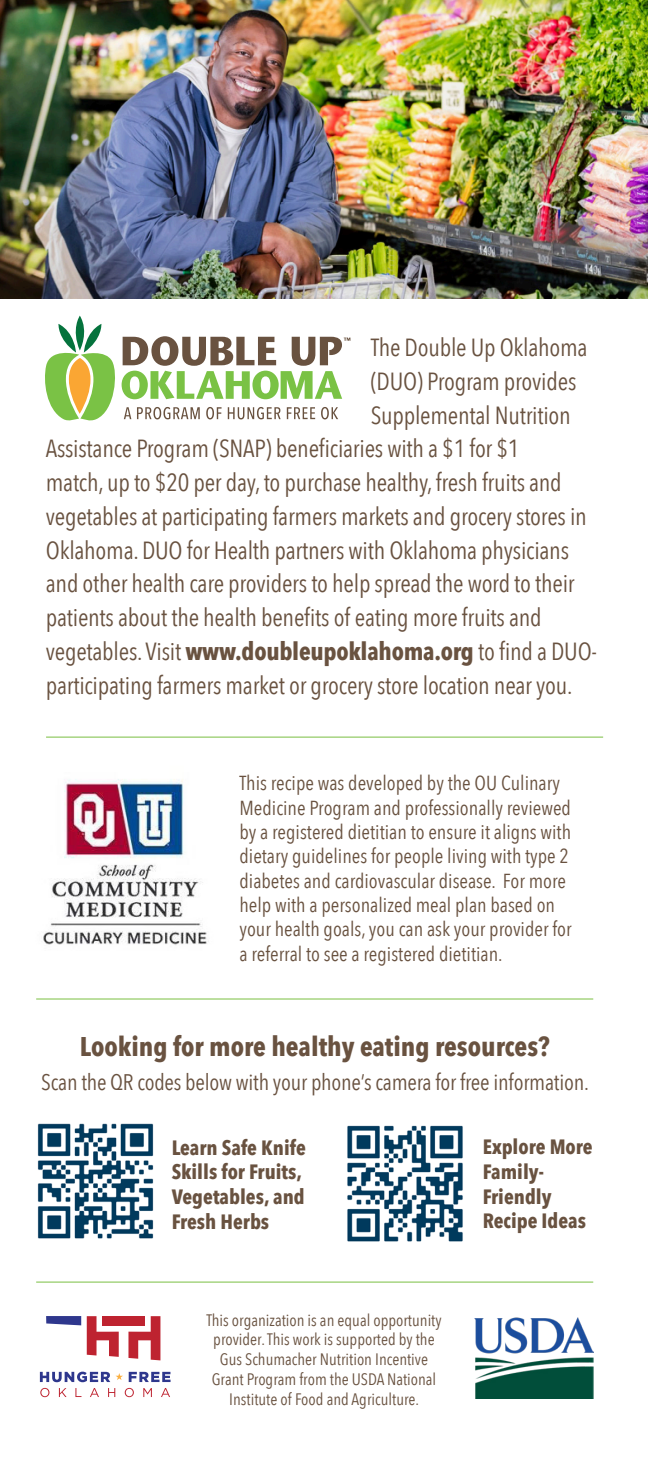
<style>
.page{position:relative;width:648px;height:1458px;background:#fff}
.page>*{position:absolute;margin:0;border:0;box-sizing:border-box;transform-origin:0 0}
.t1{font:700 27px "Avenir Next Condensed";color:#695240}
.t2{font:24.75px "Avenir Next Condensed";letter-spacing:-.01em;color:#695240}
.t3{font:22.5px "Avenir Next Condensed";letter-spacing:-.01em;color:#695240}
.t4{font:700 20.7px/24.8px "Avenir Next Condensed";color:#695240}
.t5{font:20.25px/24.3px "Avenir Next Condensed";color:#695240}
.t6{font:16.65px/19.8px "Avenir Next Condensed";color:#695240;text-align:center}
.s1{font-weight:700}
</style>
<div class="page">
<img style="left:43px;top:779px;width:166px;height:166px">
<img style="left:37px;top:1123px;width:117px;height:116px">
<img style="left:347px;top:1125px;width:116px;height:117px">
<svg style="left:45px;top:316px;width:305px;height:105px"></svg>
<hr style="left:36px;top:999px;width:557px;height:1px;background:#7abf42">
<hr style="left:36px;top:1282px;width:557px;height:1px;background:#7abf42">
<hr style="left:46px;top:737px;width:557px;height:1px;background:#7abf42">
<img style="left:475px;top:1317px;width:118px;height:81px">
<svg style="left:40px;top:1372px;width:70px;height:10px"></svg>
<svg style="left:129px;top:1372px;width:42px;height:10px"></svg>
<svg style="left:116px;top:1373px;width:7px;height:7px"></svg>
<svg style="left:87px;top:1316px;width:32px;height:41px"></svg>
<svg style="left:128px;top:1316px;width:32px;height:44px"></svg>
<div style="left:102px;top:1316px;width:43px;height:10px;background:#be2330"></div>
<svg style="left:46px;top:1316px;width:35px;height:9px"></svg>
<svg style="left:40px;top:1388px;width:9px;height:9px"></svg>
<svg style="left:59px;top:1388px;width:8px;height:9px"></svg>
<svg style="left:75px;top:1388px;width:6px;height:9px"></svg>
<svg style="left:90px;top:1388px;width:9px;height:9px"></svg>
<svg style="left:108px;top:1388px;width:7px;height:9px"></svg>
<svg style="left:125px;top:1388px;width:9px;height:9px"></svg>
<svg style="left:143px;top:1388px;width:9px;height:9px"></svg>
<svg style="left:161px;top:1388px;width:9px;height:9px"></svg>
<img style="left:0;top:0;width:648px;height:298px">
<p class="t2" style="left:371px;top:326px;width:218px">The Double Up Oklahoma</p>
<p class="t2" style="left:371px;top:360px;width:207px">(DUO) Program provides</p>
<p class="t2" style="left:371px;top:394px;width:202px">Supplemental Nutrition</p>
<p class="t2" style="left:46px;top:428px;width:475px">Assistance Program (SNAP) beneficiaries with a $1 for $1</p>
<p class="t2" style="left:46px;top:461px;width:517px">match, up to $20 per day, to purchase healthy, fresh fruits and</p>
<p class="t2" style="left:46px;top:495px;width:543px">vegetables at participating farmers markets and grocery stores in</p>
<p class="t2" style="left:46px;top:529px;width:525px">Oklahoma. DUO for Health partners with Oklahoma physicians</p>
<p class="t2" style="left:46px;top:563px;width:530px">and other health care providers to help spread the word to their</p>
<p class="t2" style="left:46px;top:596px;width:497px">patients about the health benefits of eating more fruits and</p>
<p class="t2" style="left:46px;top:630px;width:553px">vegetables. Visit <span class="s1">www.doubleupoklahoma.org</span> to find a DUO-</p>
<p class="t2" style="left:46px;top:664px;width:528px">participating farmers market or grocery store location near you.</p>
<p class="t5" style="left:239px;top:770px;width:334px">This recipe was developed by the OU Culinary Medicine Program and professionally reviewed by a registered dietitian to ensure it aligns with dietary guidelines for people living with type 2 diabetes and cardiovascular disease. For more help with a personalized meal plan based on your health goals, you can ask your provider for a referral to see a registered dietitian.</p>
<p class="t1" style="left:80px;top:1030px;width:471px">Looking for more healthy eating resources?</p>
<p class="t3" style="left:41px;top:1063px;width:549px">Scan the QR codes below with your phone’s camera for free information.</p>
<p class="t4" style="left:172px;top:1135px;width:136px">Learn Safe Knife<br>Skills for Fruits,<br>Vegetables, and<br>Fresh Herbs</p>
<p class="t4" style="left:483px;top:1134px;width:111px">Explore More<br>Family-<br>Friendly<br>Recipe Ideas</p>
<p class="t6" style="left:206px;top:1309px;width:237px">This organization is an equal opportunity provider. This work is supported by the Gus Schumacher Nutrition Incentive Grant Program from the USDA National Institute of Food and Agriculture.</p>
</div>
